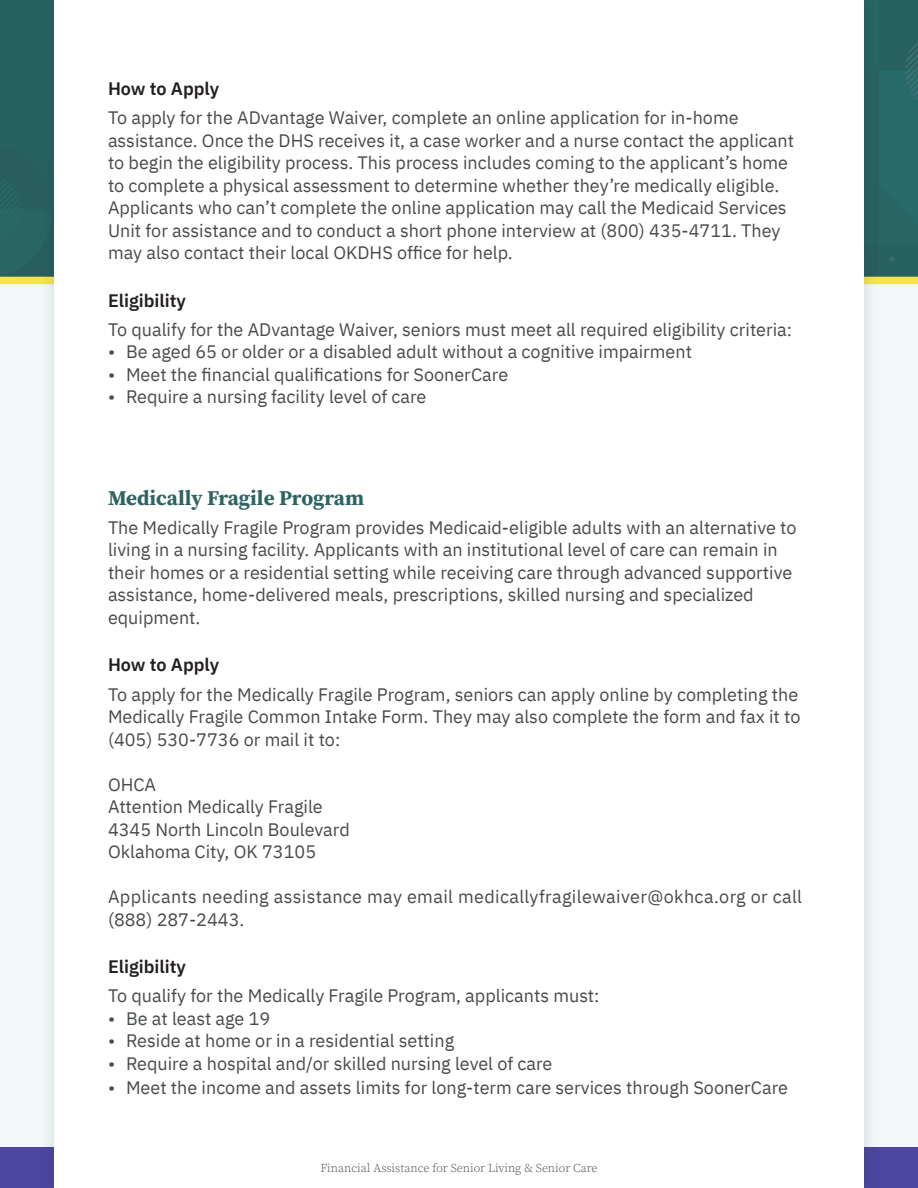
<style>
.page{position:relative;width:918px;height:1188px;background:#f2f7f9}
.page>*{position:absolute;margin:0;border:0;box-sizing:border-box;transform-origin:0 0}
.t1{font:700 21px "Source Serif Pro";color:#2d6361}
.t2{font:18px/22.5px "IBM Plex Sans";color:#474b49}
.t3{font:18px/22.5px "IBM Plex Sans";letter-spacing:.02em;color:#474b49}
.t4{font:600 18px "IBM Plex Sans";color:#231f20}
.t5{font:300 12px "Source Serif Pro";color:#474b49}
</style>
<div class="page">
<div style="left:0;top:0;width:918px;height:280px;background:#2d6361"></div>
<div style="left:0;top:277px;width:918px;height:7px;background:#f5e353"></div>
<div style="left:0;top:1148px;width:918px;height:40px;background:#4b479f"></div>
<div style="left:39px;top:0;width:841px;height:1188px;background:#231f20;opacity:.15"></div>
<div style="left:54px;top:0;width:810px;height:1188px;background:#fff"></div>
<p class="t4" style="left:108px;top:75px;width:113px">How to Apply</p>
<p class="t2" style="left:108px;top:105px;width:688px">To apply for the ADvantage Waiver, complete an online application for in-home assistance. Once the DHS receives it, a case worker and a nurse contact the applicant to begin the eligibility process. This process includes coming to the applicant’s home to complete a physical assessment to determine whether they’re medically eligible.<br>Applicants who can’t complete the online application may call the Medicaid Services Unit for assistance and to conduct a short phone interview at (800) 435-4711. They may also contact their local OKDHS office for help.</p>
<p class="t4" style="left:108px;top:286px;width:80px">Eligibility</p>
<p class="t2" style="left:108px;top:317px;width:686px">To qualify for the ADvantage Waiver, seniors must meet all required eligibility criteria:</p>
<p class="t2" style="left:108px;top:339px;width:586px">• Be aged 65 or older or a disabled adult without a cognitive impairment</p>
<p class="t2" style="left:108px;top:362px;width:402px">• Meet the financial qualifications for SoonerCare</p>
<p class="t2" style="left:108px;top:384px;width:320px">• Require a nursing facility level of care</p>
<p class="t1" style="left:108px;top:483px;width:258px">Medically Fragile Program</p>
<p class="t2" style="left:108px;top:515px;width:690px">The Medically Fragile Program provides Medicaid-eligible adults with an alternative to living in a nursing facility. Applicants with an institutional level of care can remain in their homes or a residential setting while receiving care through advanced supportive assistance, home-delivered meals, prescriptions, skilled nursing and specialized equipment.</p>
<p class="t4" style="left:108px;top:651px;width:113px">How to Apply</p>
<p class="t2" style="left:108px;top:681px;width:694px">To apply for the Medically Fragile Program, seniors can apply online by completing the<br>Medically Fragile Common Intake Form. They may also complete the form and fax it to (405) 530-7736 or mail it to:</p>
<p class="t2" style="left:108px;top:771px;width:243px">OHCA<br>Attention Medically Fragile<br>4345 North Lincoln Boulevard<br>Oklahoma City, OK 73105</p>
<p class="t3" style="left:108px;top:884px;width:696px">Applicants needing assistance may email medicallyfragilewaiver@okhca.org or call (888) 287-2443.</p>
<p class="t4" style="left:108px;top:952px;width:80px">Eligibility</p>
<p class="t2" style="left:108px;top:983px;width:493px">To qualify for the Medically Fragile Program, applicants must:</p>
<p class="t2" style="left:108px;top:1006px;width:164px">• Be at least age 19</p>
<p class="t2" style="left:108px;top:1028px;width:348px">• Reside at home or in a residential setting</p>
<p class="t2" style="left:108px;top:1051px;width:446px">• Require a hospital and/or skilled nursing level of care</p>
<p class="t2" style="left:108px;top:1075px;width:682px">• Meet the income and assets limits for long-term care services through SoonerCare</p>
<p class="t5" style="left:320px;top:1160px;width:279px">Financial Assistance for Senior Living &amp; Senior Care</p>
</div>
